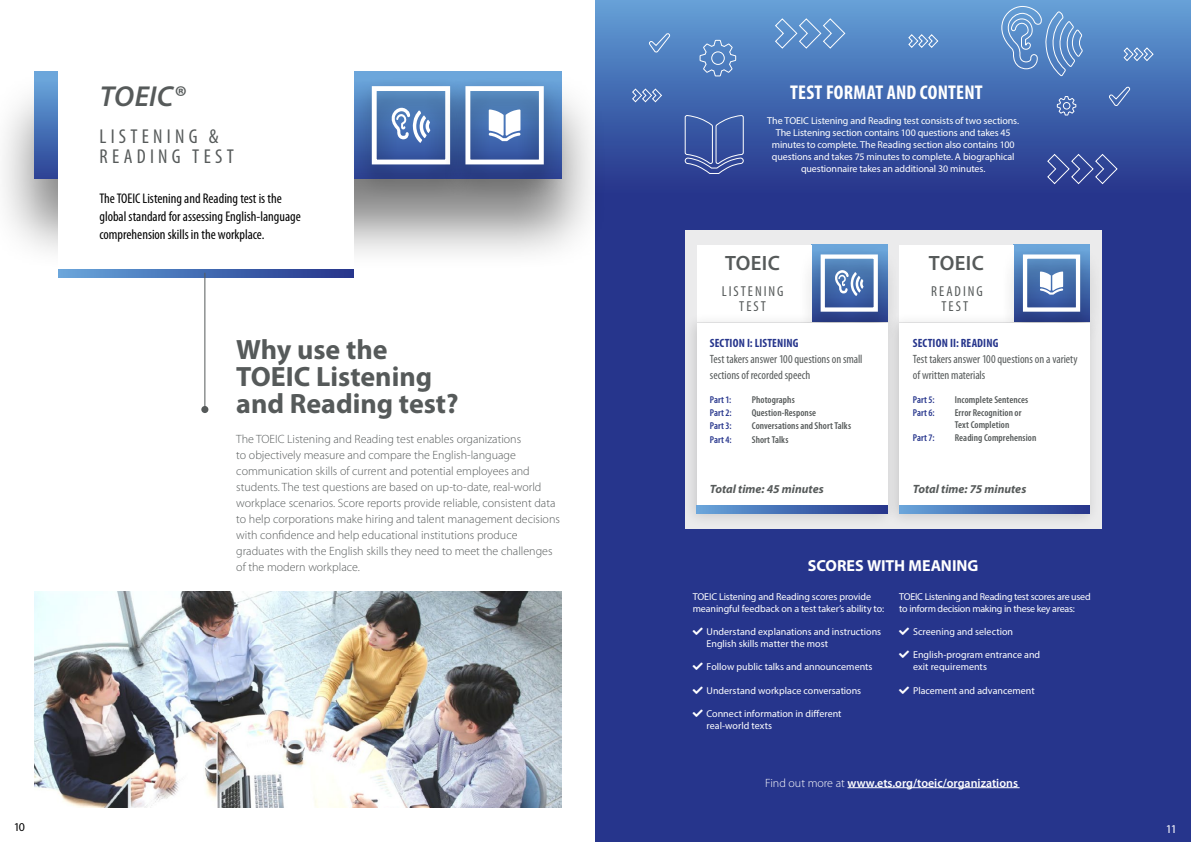
<style>
.page{position:relative;width:1191px;height:842px;background:#fff}
.page>*{position:absolute;margin:0;border:0;box-sizing:border-box;transform-origin:0 0}
.t1{font:italic 600 28.9px "Myriad Pro";letter-spacing:.01em;color:#565a5a}
.t2{font:700 28px/27px "Myriad Pro";color:#565a5a}
.t3{font:600 20.8px "Myriad Pro";letter-spacing:.015em;color:#565a5a}
.t4{font:condensed 20.1px "Myriad Pro";letter-spacing:.21em;color:#565a5a}
.t5{font:700 condensed 20px "Myriad Pro";letter-spacing:.01em;color:#fff}
.t6{font:700 16px "Myriad Pro";letter-spacing:-.005em;color:#fff}
.t7{font:condensed 14.5px "Myriad Pro";letter-spacing:.14em;color:#565a5a}
.t8{font:condensed 14px/18px "Myriad Pro";color:#000}
.t9{font:300 12px/16px "Myriad Pro";color:#565a5a}
.t10{font:condensed 12px/16px "Myriad Pro";letter-spacing:-.005em;color:#565a5a}
.t11{font:600 12px "Myriad Pro";color:#fff}
.t12{font:italic 700 12px "Myriad Pro";color:#565a5a}
.t13{font:700 condensed 12px "Myriad Pro";letter-spacing:.01em;color:#26358c}
.t14{font:12px "Myriad Pro";color:#000}
.t15{font:12px "Myriad Pro";color:#fff}
.t16{font:10px/12px "Myriad Pro";letter-spacing:-.01em;color:#fff}
.t17{font:600 condensed 10px/12px "Myriad Pro";letter-spacing:.005em;color:#565a5a}
.t18{font:600 condensed 10px "Myriad Pro";letter-spacing:.005em;color:#26358c}
.s1{font-weight:300}
</style>
<div class="page">
<div style="left:595px;top:0;width:596px;height:842px;background:#26358c"></div>
<div style="left:595px;top:0;width:596px;height:193px;background:linear-gradient(to bottom,#62a0d7,#24348a)"></div>
<div style="left:0;top:70px;width:609px;height:202px;background:#000;opacity:.5"></div>
<div style="left:58px;top:72px;width:295px;height:206px;background:#fff"></div>
<div style="left:34px;top:72px;width:24px;height:107px;background:linear-gradient(to bottom,#6cabdf,#294094)"></div>
<div style="left:354px;top:72px;width:207px;height:107px;background:#6ca6db"></div>
<img style="left:34px;top:591px;width:527px;height:217px">
<svg style="left:649px;top:34px;width:21px;height:19px"></svg>
<svg style="left:1109px;top:87px;width:21px;height:19px"></svg>
<svg style="left:775px;top:18px;width:70px;height:31px;background:#6b9ad0"></svg>
<svg style="left:1047px;top:154px;width:70px;height:30px"></svg>
<svg style="left:1123px;top:47px;width:30px;height:14px"></svg>
<svg style="left:632px;top:88px;width:30px;height:14px"></svg>
<svg style="left:908px;top:34px;width:30px;height:14px"></svg>
<svg style="left:699px;top:40px;width:37px;height:36px"></svg>
<svg style="left:1056px;top:96px;width:20px;height:20px"></svg>
<div style="left:685px;top:230px;width:416px;height:298px;background:#ebebec"></div>
<div style="left:350px;top:78px;width:122px;height:121px;background:#000;opacity:.6"></div>
<div style="left:372px;top:86px;width:78px;height:78px;border:5px solid #fff"></div>
<svg style="left:391px;top:108px;width:39px;height:35px"></svg>
<div style="left:444px;top:78px;width:121px;height:121px;background:#000;opacity:.6"></div>
<div style="left:465px;top:86px;width:79px;height:78px;border:5px solid #fff"></div>
<svg style="left:489px;top:109px;width:31px;height:32px"></svg>
<svg style="left:58px;top:270px;width:295px;height:8px;background:#446cb2"></svg>
<hr style="left:847px;top:787px;width:172px;height:1px;background:#fff">
<div style="left:697px;top:245px;width:114px;height:76px;background:#fff"></div>
<div style="left:799px;top:246px;width:100px;height:100px;background:#000;opacity:.6"></div>
<div style="left:820px;top:254px;width:58px;height:58px;border:4px solid #fff"></div>
<svg style="left:834px;top:270px;width:29px;height:26px"></svg>
<div style="left:899px;top:245px;width:114px;height:76px;background:#fff"></div>
<div style="left:1001px;top:246px;width:100px;height:100px;background:#000;opacity:.6"></div>
<div style="left:1023px;top:254px;width:57px;height:58px;border:4px solid #fff"></div>
<svg style="left:1040px;top:271px;width:23px;height:24px"></svg>
<div style="left:884px;top:312px;width:216px;height:216px;background:#000;opacity:.15"></div>
<div style="left:899px;top:323px;width:190px;height:191px;background:#fff"></div>
<div style="left:682px;top:312px;width:215px;height:216px;background:#000;opacity:.15"></div>
<div style="left:697px;top:323px;width:190px;height:191px;background:#fff"></div>
<svg style="left:697px;top:505px;width:190px;height:9px;background:#446bb2"></svg>
<svg style="left:899px;top:505px;width:190px;height:9px;background:#446cb2"></svg>
<svg style="left:999px;top:6px;width:83px;height:70px;background:#6896cd"></svg>
<svg style="left:684px;top:115px;width:59px;height:59px"></svg>
<hr style="left:204px;top:273px;width:1px;height:136px;background:#565a5a">
<div style="left:201px;top:406px;width:7px;height:7px;background:#565a5a;border-radius:50%"></div>
<p class="t1" style="left:100px;top:78px;width:87px">TOEIC®</p>
<p class="t4" style="left:100px;top:124px;width:121px">LISTENING &amp;</p>
<p class="t4" style="left:100px;top:144px;width:136px">READING TEST</p>
<p class="t8" style="left:99px;top:190px;width:203px">The TOEIC Listening and Reading test is the global standard for assessing English-language comprehension skills in the workplace.</p>
<p class="t2" style="left:236px;top:335px;width:224px">Why use the<br>TOEIC Listening and Reading test?</p>
<p class="t9" style="left:236px;top:431px;width:325px">The TOEIC Listening and Reading test enables organizations<br>to objectively measure and compare the English-language communication skills of current and potential employees and students. The test questions are based on up-to-date, real-world workplace scenarios. Score reports provide reliable, consistent data to help corporations make hiring and talent management decisions with confidence and help educational institutions produce graduates with the English skills they need to meet the challenges of the modern workplace.</p>
<p class="t14" style="left:14px;top:820px;width:13px">10</p>
<p class="t5" style="left:790px;top:80px;width:194px">TEST FORMAT AND CONTENT</p>
<p class="t16" style="left:767px;top:115px;width:253px;text-align:center">The TOEIC Listening and Reading test consists of two sections.<br>The Listening section contains 100 questions and takes 45 minutes to complete. The Reading section also contains 100 questions and takes 75 minutes to complete. A biographical questionnaire takes an additional 30 minutes.</p>
<p class="t3" style="left:725px;top:249px;width:56px">TOEIC</p>
<p class="t7" style="left:722px;top:282px;width:63px">LISTENING</p>
<p class="t7" style="left:739px;top:297px;width:28px">TEST</p>
<p class="t13" style="left:710px;top:336px;width:90px">SECTION I: LISTENING</p>
<p class="t10" style="left:710px;top:351px;width:154px">Test takers answer 100 questions on small sections of recorded speech</p>
<p class="t18" style="left:710px;top:393px;width:23px">Part 1:</p>
<p class="t17" style="left:752px;top:393px;width:44px">Photographs</p>
<p class="t18" style="left:710px;top:407px;width:23px">Part 2:</p>
<p class="t17" style="left:752px;top:406px;width:66px">Question-Response</p>
<p class="t18" style="left:710px;top:420px;width:23px">Part 3:</p>
<p class="t17" style="left:752px;top:420px;width:101px">Conversations and Short Talks</p>
<p class="t18" style="left:710px;top:433px;width:23px">Part 4:</p>
<p class="t17" style="left:752px;top:433px;width:38px">Short Talks</p>
<p class="t12" style="left:710px;top:481px;width:115px">Total time: 45 minutes</p>
<p class="t3" style="left:929px;top:249px;width:56px">TOEIC</p>
<p class="t7" style="left:931px;top:282px;width:53px">READING</p>
<p class="t7" style="left:941px;top:297px;width:28px">TEST</p>
<p class="t13" style="left:913px;top:336px;width:87px">SECTION II: READING</p>
<p class="t10" style="left:913px;top:351px;width:166px">Test takers answer 100 questions on a variety of written materials</p>
<p class="t18" style="left:913px;top:393px;width:23px">Part 5:</p>
<p class="t17" style="left:955px;top:393px;width:75px">Incomplete Sentences</p>
<p class="t18" style="left:913px;top:407px;width:23px">Part 6:</p>
<p class="t17" style="left:955px;top:406px;width:68px">Error Recognition or<br>Text Completion</p>
<p class="t18" style="left:913px;top:432px;width:23px">Part 7:</p>
<p class="t17" style="left:955px;top:432px;width:83px">Reading Comprehension</p>
<p class="t12" style="left:913px;top:481px;width:115px">Total time: 75 minutes</p>
<p class="t6" style="left:808px;top:556px;width:172px">SCORES WITH MEANING</p>
<p class="t16" style="left:692px;top:590px;width:193px">TOEIC Listening and Reading scores provide meaningful feedback on a test taker’s ability to:</p>
<p class="t16" style="left:706px;top:625px;width:176px">Understand explanations and instructions<br>English skills matter the most</p>
<p class="t16" style="left:706px;top:661px;width:167px">Follow public talks and announcements</p>
<p class="t16" style="left:706px;top:684px;width:156px">Understand workplace conversations</p>
<p class="t16" style="left:706px;top:708px;width:136px">Connect information in different real-world texts</p>
<p class="t16" style="left:899px;top:590px;width:193px">TOEIC Listening and Reading test scores are used to inform decision making in these key areas:</p>
<p class="t16" style="left:913px;top:625px;width:101px">Screening and selection</p>
<p class="t16" style="left:913px;top:649px;width:129px">English-program entrance and exit requirements</p>
<p class="t16" style="left:913px;top:684px;width:123px">Placement and advancement</p>
<p class="t11" style="left:765px;top:775px;width:254px"><span class="s1">Find out more at</span> www.ets.org/toeic/organizations</p>
<p class="t15" style="left:1165px;top:822px;width:13px">11</p>
</div>
